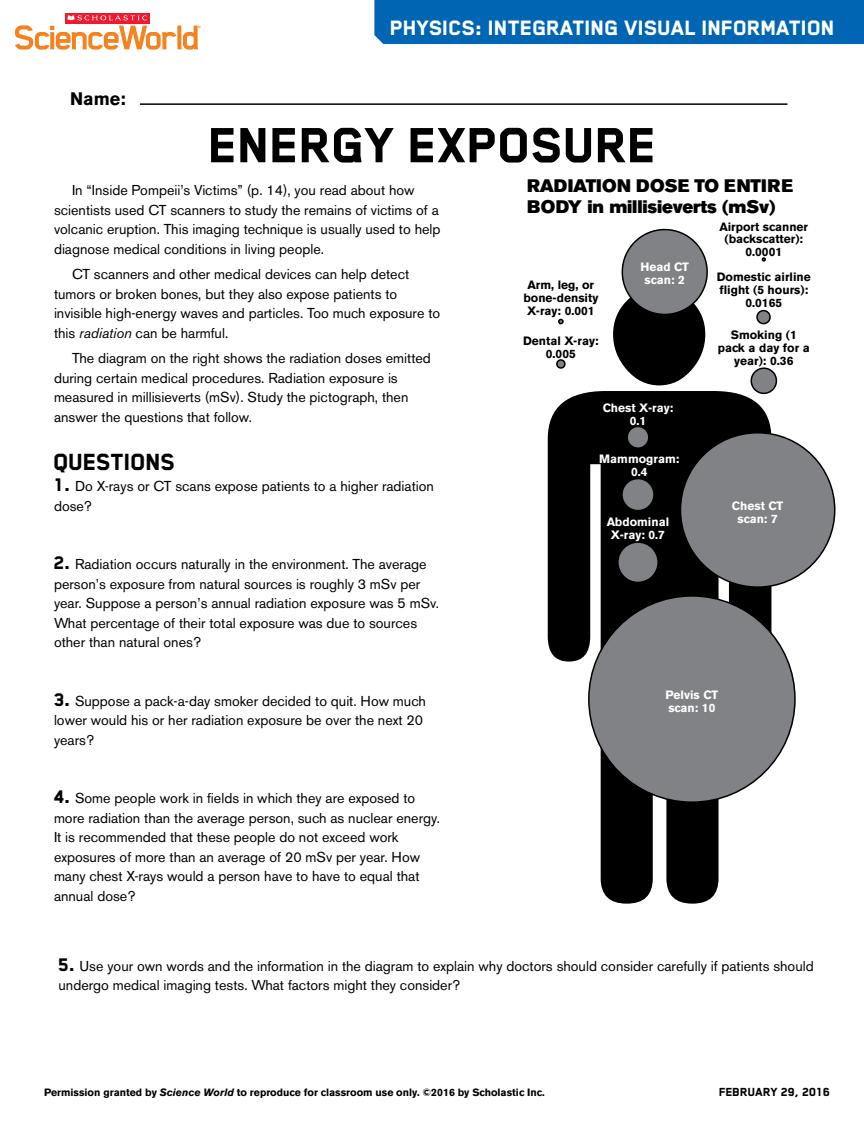
<style>
.page{position:relative;width:864px;height:1121px;background:#fff}
.page>*{position:absolute;margin:0;border:0;box-sizing:border-box;transform-origin:0 0}
.t1{font:800 57px "Blender";color:#000}
.t2{font:800 27px "Blender";letter-spacing:-.01em;color:#000}
.t3{font:800 24px "Blender";color:#fff}
.t4{font:18px/21px "Akzidenz Grotesk BE Super";letter-spacing:-.01em;color:#000}
.t5{font:700 18px "Akzidenz Grotesk BE";color:#000}
.t6{font:14.25px/19.5px "Akzidenz Grotesk BE";color:#000}
.t7{font:800 13.5px "Blender";color:#000}
.t8{font:700 12px/12.8px "Akzidenz Grotesk BE";color:#000;text-align:center}
.t9{font:700 12px/12.8px "Akzidenz Grotesk BE";color:#fff;text-align:center}
.t10{font:700 10.5px "Akzidenz Grotesk BE";color:#000}
.s1{font-style:italic}
.s2{font-family:"Blender";font-weight:800;font-size:21px}
</style>
<div class="page">
<div style="left:374px;top:0;width:490px;height:44px;background:#0066b3"></div>
<div style="left:65px;top:13px;width:84px;height:10px;background:#ed1b2f"></div>
<svg style="left:15px;top:15px;width:186px;height:35px"></svg>
<svg style="left:613px;top:287px;width:92px;height:98px"></svg>
<svg style="left:548px;top:391px;width:223px;height:512px;fill:#000"></svg>
<svg style="left:762px;top:257px;width:4px;height:5px"></svg>
<svg style="left:558px;top:319px;width:6px;height:5px"></svg>
<div style="left:557px;top:360px;width:8px;height:8px;background:#808285;border-radius:50%"></div>
<div style="left:556px;top:359px;width:10px;height:10px;border:2px solid #000;border-radius:50%"></div>
<div style="left:757px;top:310px;width:13px;height:13px;background:#808285;border-radius:50%"></div>
<div style="left:756px;top:310px;width:15px;height:14px;border:2px solid #000;border-radius:50%"></div>
<div style="left:627px;top:426px;width:22px;height:22px;background:#808285;border-radius:50%"></div>
<div style="left:626px;top:426px;width:24px;height:23px;border:2px solid #000;border-radius:50%"></div>
<div style="left:751px;top:368px;width:25px;height:25px;background:#808285;border-radius:50%"></div>
<div style="left:751px;top:367px;width:26px;height:27px;border:2px solid #000;border-radius:50%"></div>
<div style="left:622px;top:229px;width:85px;height:85px;background:#808285;border-radius:50%"></div>
<div style="left:622px;top:229px;width:86px;height:86px;border:2px solid #000;border-radius:50%"></div>
<div style="left:681px;top:433px;width:154px;height:154px;background:#808285;border-radius:50%"></div>
<div style="left:589px;top:596px;width:206px;height:206px;background:#808285;border-radius:50%"></div>
<div style="left:622px;top:478px;width:32px;height:32px;background:#808285;border-radius:50%"></div>
<div style="left:621px;top:478px;width:34px;height:33px;border:2px solid #000;border-radius:50%"></div>
<div style="left:618px;top:542px;width:40px;height:40px;background:#808285;border-radius:50%"></div>
<div style="left:617px;top:541px;width:42px;height:42px;border:2px solid #000;border-radius:50%"></div>
<hr style="left:140px;top:103px;width:647px;height:2px;background:#000">
<p class="t5" style="left:70px;top:89px;width:57px">Name:</p>
<h3 class="t3" style="left:391px;top:15px;width:446px">PHYSICS: INTEGRATING VISUAL INFORMATION</h3>
<h1 class="t1" style="left:210px;top:113px;width:450px">ENERGY EXPOSURE</h1>
<p class="t6" style="left:54px;top:180px;width:388px;text-indent:18px">In “Inside Pompeii’s Victims” (p. 14), you read about how scientists used CT scanners to study the remains of victims of a volcanic eruption. This imaging technique is usually used to help diagnose medical conditions in living people.</p>
<p class="t6" style="left:54px;top:264px;width:388px;text-indent:18px">CT scanners and other medical devices can help detect tumors or broken bones, but they also expose patients to invisible high-energy waves and particles. Too much exposure to this <span class="s1">radiation</span> can be harmful.</p>
<p class="t6" style="left:54px;top:348px;width:378px;text-indent:18px">The diagram on the right shows the radiation doses emitted during certain medical procedures. Radiation exposure is measured in millisieverts (mSv). Study the pictograph, then answer the questions that follow.</p>
<h2 class="t2" style="left:54px;top:447px;width:123px">QUESTIONS</h2>
<p class="t6" style="left:54px;top:476px;width:382px"><span class="s2">1.</span> Do X-rays or CT scans expose patients to a higher radiation dose?</p>
<p class="t4" style="left:527px;top:176px;width:267px">RADIATION DOSE TO ENTIRE<br>BODY in millisieverts (mSv)</p>
<p class="t8" style="left:720px;top:220px;width:90px">Airport scanner (backscatter):<br>0.0001</p>
<p class="t8" style="left:523px;top:279px;width:77px">Arm, leg, or bone-density<br>X-ray: 0.001</p>
<p class="t8" style="left:523px;top:334px;width:77px">Dental X-ray:<br>0.005</p>
<p class="t9" style="left:640px;top:261px;width:50px">Head CT scan: 2</p>
<p class="t8" style="left:717px;top:271px;width:95px">Domestic airline flight (5 hours):<br>0.0165</p>
<p class="t8" style="left:718px;top:329px;width:93px">Smoking (1 pack a day for a year): 0.36</p>
<p class="t9" style="left:603px;top:401px;width:72px">Chest X-ray:<br>0.1</p>
<p class="t9" style="left:599px;top:453px;width:82px">Mammogram:<br>0.4</p>
<p class="t9" style="left:732px;top:499px;width:53px">Chest CT scan: 7</p>
<p class="t9" style="left:607px;top:516px;width:64px">Abdominal<br>X-ray: 0.7</p>
<p class="t6" style="left:54px;top:554px;width:387px"><span class="s2">2.</span> Radiation occurs naturally in the environment. The average person’s exposure from natural sources is roughly 3 mSv per year. Suppose a person’s annual radiation exposure was 5 mSv.<br>What percentage of their total exposure was due to sources other than natural ones?</p>
<p class="t6" style="left:54px;top:691px;width:373px"><span class="s2">3.</span> Suppose a pack-a-day smoker decided to quit. How much lower would his or her radiation exposure be over the next 20 years?</p>
<p class="t6" style="left:54px;top:788px;width:388px"><span class="s2">4.</span> Some people work in fields in which they are exposed to more radiation than the average person, such as nuclear energy.<br>It is recommended that these people do not exceed work exposures of more than an average of 20 mSv per year. How many chest X-rays would a person have to have to equal that annual dose?</p>
<p class="t9" style="left:666px;top:688px;width:54px;text-align:left">Pelvis CT scan: 10</p>
<p class="t6" style="left:58px;top:956px;width:757px"><span class="s2">5.</span> Use your own words and the information in the diagram to explain why doctors should consider carefully if patients should undergo medical imaging tests. What factors might they consider?</p>
<p class="t10" style="left:44px;top:1086px;width:502px">Permission granted by <span class="s1">Science World</span> to reproduce for classroom use only. ©2016 by Scholastic Inc.</p>
<p class="t7" style="left:719px;top:1084px;width:113px">FEBRUARY 29, 2016</p>
</div>
